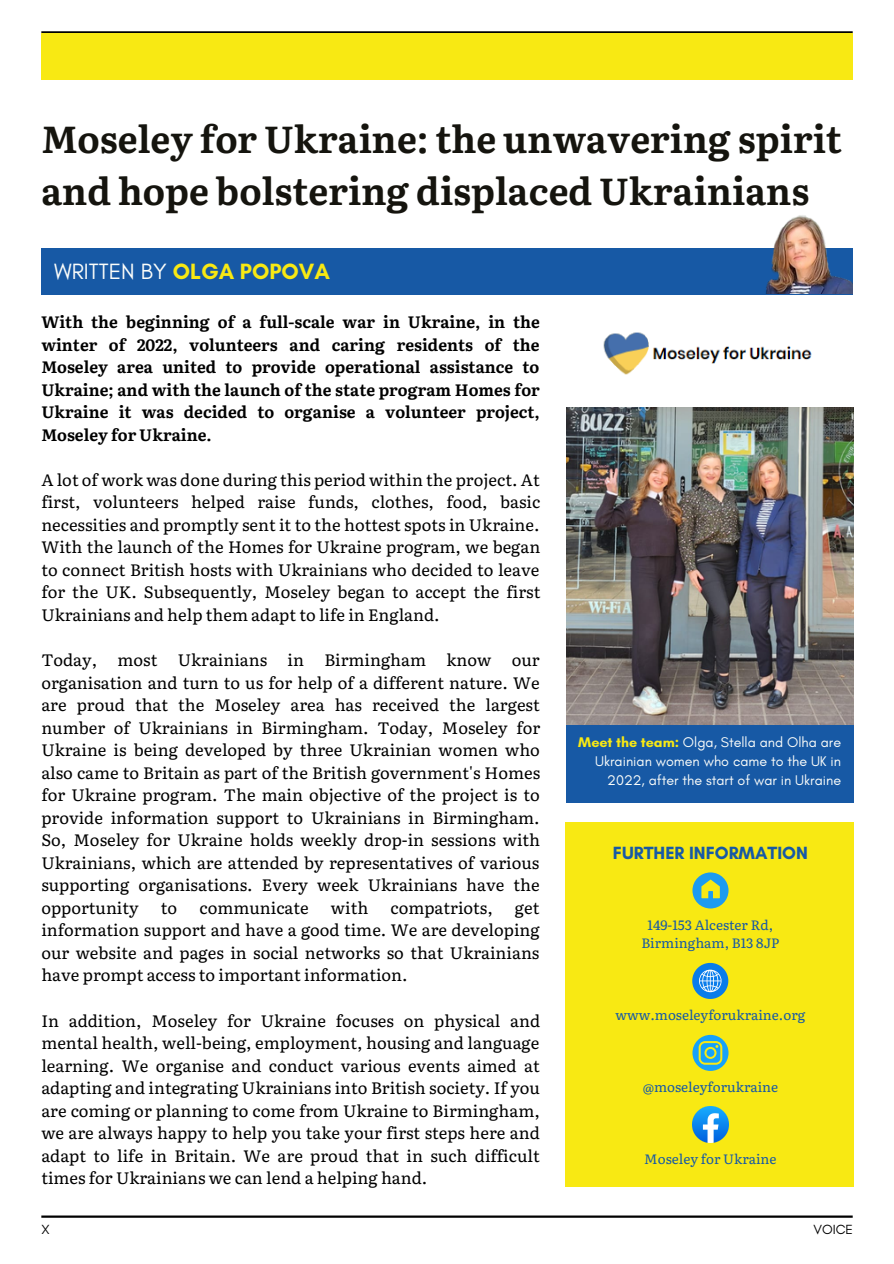
<style>
.page{position:relative;width:894px;height:1264px;background:#fff}
.page>*{position:absolute;margin:0;border:0;box-sizing:border-box;transform-origin:0 0}
.t1{font:700 37.5px/51.8px "Literata";color:#15140e}
.t2{font:700 22.5px "Glacial Indifference";color:#f8e913}
.t3{font:700 18px "Glacial Indifference";color:#1759a5}
.t4{font:16.5px/22.5px "Literata";color:#000;text-align:justify}
.t5{font:700 16.5px/22.5px "Literata";color:#000;text-align:justify}
.t6{font:14.25px/19.2px "Glacial Indifference";color:#fbfdfa;text-align:right}
.t7{font:13.5px/18px "Literata";color:#1759a5;text-align:center}
.t8{font:13.5px "Glacial Indifference";color:#000}
.s1{font-weight:400;color:#fbfdfa}
.s2{font-weight:700;color:#f8e913}
</style>
<div class="page">
<hr style="left:41px;top:31px;width:811px;height:3px;background:#000">
<div style="left:41px;top:34px;width:811px;height:46px;background:#f8e913"></div>
<hr style="left:41px;top:1215px;width:811px;height:2px;background:#000">
<div style="left:41px;top:248px;width:811px;height:47px;background:#1759a5"></div>
<img style="left:566px;top:407px;width:287px;height:318px">
<div style="left:565px;top:822px;width:287px;height:364px;background:#f8e913"></div>
<div style="left:566px;top:725px;width:287px;height:77px;background:#1759a5"></div>
<img style="left:603px;top:332px;width:209px;height:43px">
<svg style="left:692px;top:872px;width:36px;height:36px"></svg>
<img style="left:692px;top:1106px;width:36px;height:36px">
<img style="left:766px;top:215px;width:86px;height:78px">
<svg style="left:692px;top:1034px;width:36px;height:36px"></svg>
<svg style="left:692px;top:962px;width:36px;height:36px"></svg>
<p class="t1" style="left:41px;top:111px;width:802px">Moseley for Ukraine: the unwavering spirit and hope bolstering displaced Ukrainians</p>
<p class="t2" style="left:54px;top:258px;width:277px"><span class="s1">WRITTEN BY</span> OLGA POPOVA</p>
<p class="t5" style="left:41px;top:310px;width:500px">With the beginning of a full-scale war in Ukraine, in the winter of 2022, volunteers and caring residents of the Moseley area united to provide operational assistance to Ukraine; and with the launch of the state program Homes for Ukraine it was decided to organise a volunteer project, Moseley for Ukraine.</p>
<p class="t4" style="left:41px;top:467px;width:500px">A lot of work was done during this period within the project. At first, volunteers helped raise funds, clothes, food, basic necessities and promptly sent it to the hottest spots in Ukraine.<br>With the launch of the Homes for Ukraine program, we began to connect British hosts with Ukrainians who decided to leave for the UK. Subsequently, Moseley began to accept the first Ukrainians and help them adapt to life in England.</p>
<p class="t4" style="left:41px;top:647px;width:500px">Today, most Ukrainians in Birmingham know our organisation and turn to us for help of a different nature. We are proud that the Moseley area has received the largest number of Ukrainians in Birmingham. Today, Moseley for Ukraine is being developed by three Ukrainian women who also came to Britain as part of the British government's Homes for Ukraine program. The main objective of the project is to provide information support to Ukrainians in Birmingham.<br>So, Moseley for Ukraine holds weekly drop-in sessions with Ukrainians, which are attended by representatives of various supporting organisations. Every week Ukrainians have the opportunity</p>
<p class="t4" style="left:161px;top:895px;width:18px">to</p>
<p class="t4" style="left:199px;top:895px;width:111px">communicate</p>
<p class="t4" style="left:331px;top:895px;width:39px">with</p>
<p class="t4" style="left:390px;top:895px;width:104px">compatriots,</p>
<p class="t4" style="left:41px;top:895px;width:499px;text-indent:473px">get information support and have a good time. We are developing our website and pages in social networks so that Ukrainians have prompt access to important information.</p>
<p class="t4" style="left:41px;top:1008px;width:500px">In addition, Moseley for Ukraine focuses on physical and mental health, well-being, employment, housing and language learning. We organise and conduct various events aimed at adapting and integrating Ukrainians into British society. If you are coming or planning to come from Ukraine to Birmingham, we are always happy to help you take your first steps here and adapt to life in Britain. We are proud that in such difficult times for Ukrainians we can lend a helping hand.</p>
<p class="t6" style="left:578px;top:732px;width:264px"><span class="s2">Meet the team:</span> Olga, Stella and Olha are<br>Ukrainian women who came to the UK in<br>2022, after the start of war in Ukraine</p>
<p class="t3" style="left:612px;top:842px;width:196px">FURTHER INFORMATION</p>
<p class="t7" style="left:641px;top:915px;width:139px">149-153 Alcester Rd,<br>Birmingham, B13 8JP</p>
<p class="t7" style="left:615px;top:1005px;width:191px">www.moseleyforukraine.org</p>
<p class="t7" style="left:642px;top:1077px;width:137px">@moseleyforukraine</p>
<p class="t7" style="left:644px;top:1149px;width:134px">Moseley for Ukraine</p>
<p class="t8" style="left:41px;top:1221px;width:10px">X</p>
<p class="t8" style="left:813px;top:1221px;width:41px">VOICE</p>
</div>
